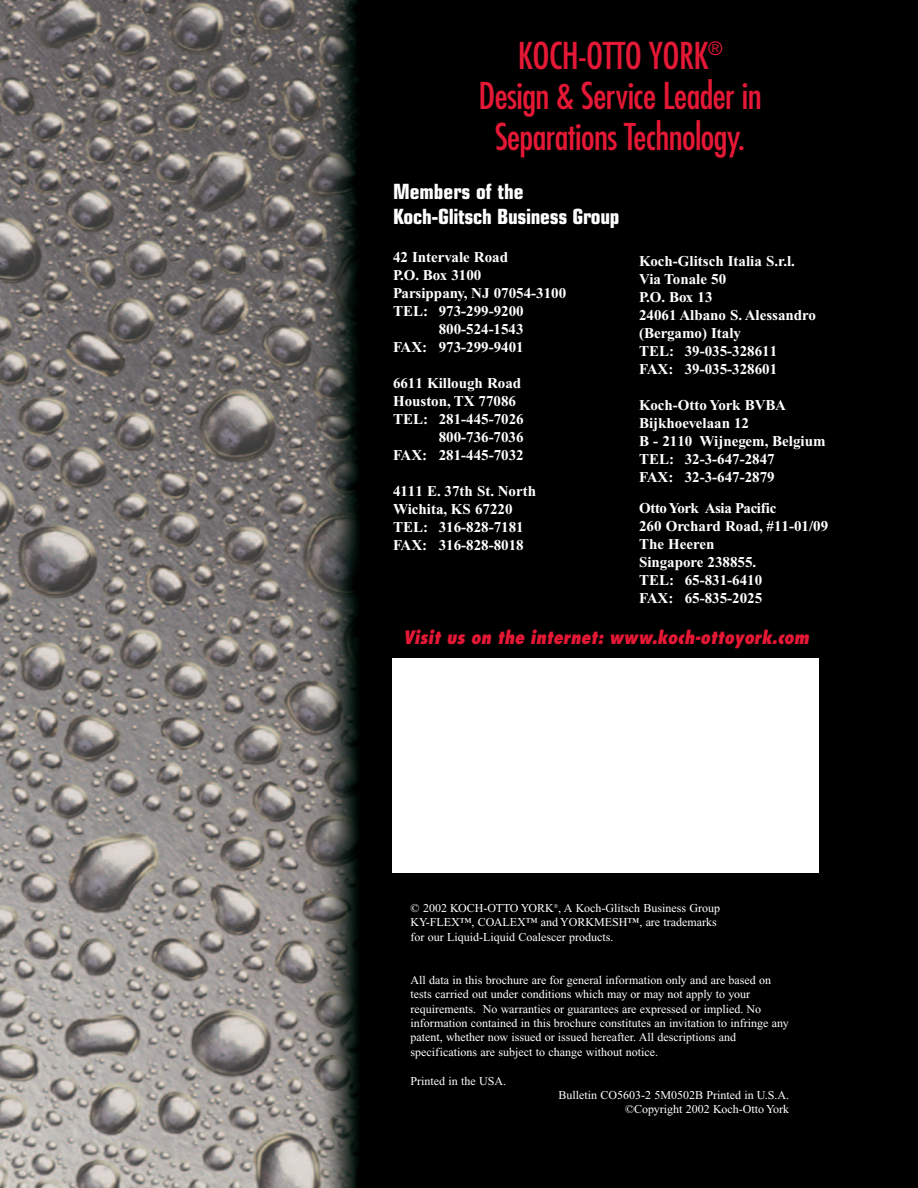
<style>
.page{position:relative;width:918px;height:1188px;background:#fff}
.page>*{position:absolute;margin:0;border:0;box-sizing:border-box;transform-origin:0 0}
.t1{font:condensed 36px/40.5px "Futura";letter-spacing:-.015em;color:#e51836;text-align:center}
.t2{font:700 condensed 21px/25.2px "Eurostile";letter-spacing:-.015em;color:#fff}
.t3{font:italic 800 condensed 18px "Futura";color:#e51836}
.t4{font:700 15px/18px "Times New Roman";color:#fff}
.t5{font:12px/14.4px "Times New Roman";color:#fff}
</style>
<div class="page">
<img style="left:0;top:0;width:918px;height:1188px">
<div style="left:392px;top:658px;width:427px;height:215px;background:#fff"></div>
<h1 class="t1" style="left:479px;top:38px;width:285px">KOCH-OTTO YORK<sup>®<br></sup>Design &amp; Service Leader in<br>Separations Technology.</h1>
<h2 class="t2" style="left:393px;top:181px;width:228px">Members of the<br>Koch-Glitsch Business Group</h2>
<p class="t4" style="left:393px;top:250px;width:117px">42 Intervale Road</p>
<p class="t4" style="left:393px;top:268px;width:90px">P.O. Box 3100</p>
<p class="t4" style="left:393px;top:286px;width:175px">Parsippany, NJ 07054-3100</p>
<p class="t4" style="left:393px;top:304px;width:132px">TEL: 973-299-9200</p>
<p class="t4" style="left:439px;top:322px;width:86px">800-524-1543</p>
<p class="t4" style="left:393px;top:340px;width:132px">FAX: 973-299-9401</p>
<p class="t4" style="left:393px;top:376px;width:130px">6611 Killough Road</p>
<p class="t4" style="left:393px;top:394px;width:125px">Houston, TX 77086</p>
<p class="t4" style="left:393px;top:412px;width:132px">TEL: 281-445-7026</p>
<p class="t4" style="left:439px;top:430px;width:86px">800-736-7036</p>
<p class="t4" style="left:393px;top:448px;width:132px">FAX: 281-445-7032</p>
<p class="t4" style="left:393px;top:484px;width:145px">4111 E. 37th St. North<br>Wichita, KS 67220<br>TEL: 316-828-7181<br>FAX: 316-828-8018</p>
<p class="t4" style="left:639px;top:253px;width:178px">Koch-Glitsch Italia S.r.l.<br>Via Tonale 50<br>P.O. Box 13<br>24061 Albano S. Alessandro (Bergamo) Italy<br>TEL: 39-035-328611<br>FAX: 39-035-328601</p>
<p class="t4" style="left:639px;top:397px;width:188px">Koch-Otto York BVBA<br>Bijkhoevelaan 12<br>B - 2110 Wijnegem, Belgium<br>TEL: 32-3-647-2847<br>FAX: 32-3-647-2879</p>
<p class="t4" style="left:639px;top:501px;width:191px">Otto York Asia Pacific<br>260 Orchard Road, #11-01/09<br>The Heeren<br>Singapore 238855.<br>TEL: 65-831-6410<br>FAX: 65-835-2025</p>
<h3 class="t3" style="left:404px;top:629px;width:410px">Visit us on the internet: www.koch-ottoyork.com</h3>
<p class="t5" style="left:411px;top:902px;width:311px">© 2002 KOCH-OTTO YORK<sup>®</sup>, A Koch-Glitsch Business Group<br>KY-FLEX™, COALEX™ and YORKMESH™, are trademarks for our Liquid-Liquid Coalescer products.</p>
<p class="t5" style="left:411px;top:974px;width:380px">All data in this brochure are for general information only and are based on tests carried out under conditions which may or may not apply to your requirements. No warranties or guarantees are expressed or implied. No information contained in this brochure constitutes an invitation to infringe any patent, whether now issued or issued hereafter. All descriptions and specifications are subject to change without notice.</p>
<p class="t5" style="left:411px;top:1075px;width:97px">Printed in the USA.</p>
<p class="t5" style="left:559px;top:1089px;width:232px;text-align:right">Bulletin CO5603-2 5M0502B Printed in U.S.A. ©Copyright 2002 Koch-Otto York</p>
</div>
